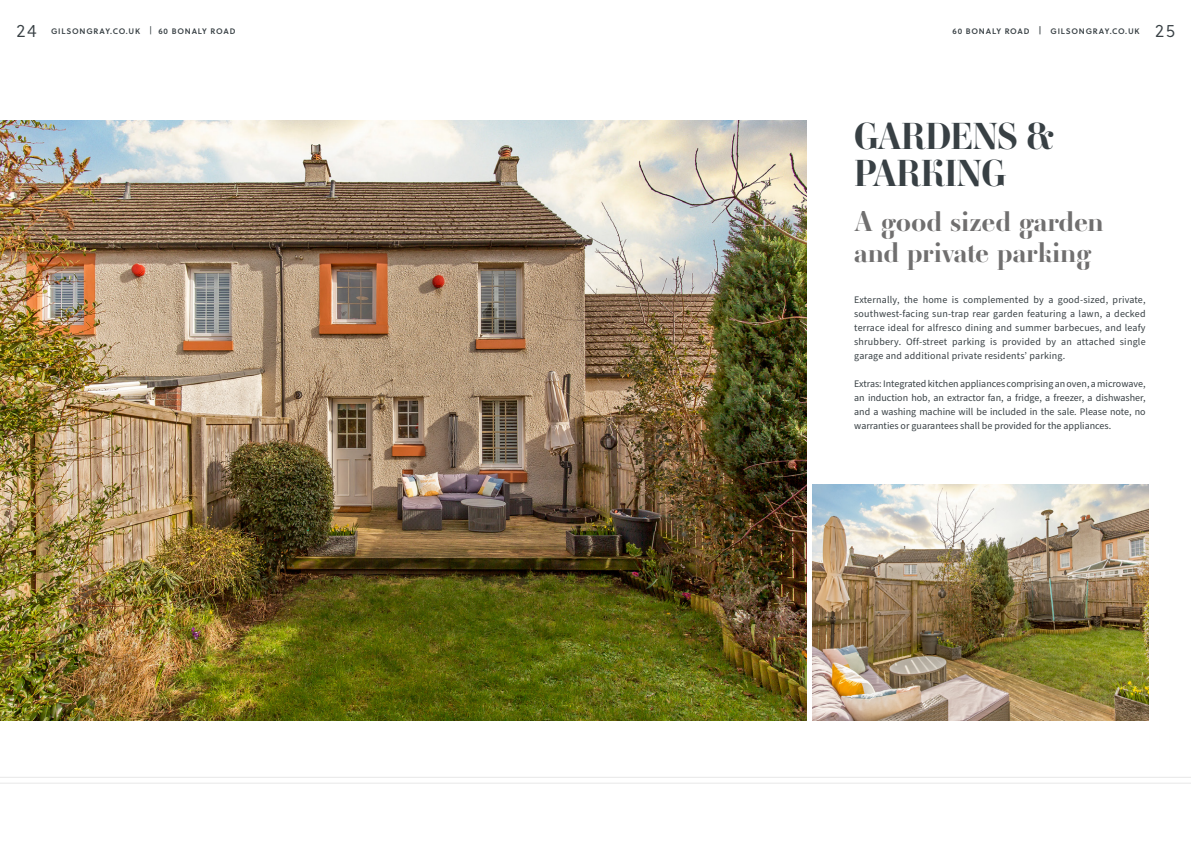
<style>
.page{position:relative;width:1191px;height:842px;background:#fff}
.page>*{position:absolute;margin:0;border:0;box-sizing:border-box;transform-origin:0 0}
.t1{font:700 37px/37px "Ambroise Std";letter-spacing:-.02em;color:#384044}
.t2{font:700 28px/31px "Ambroise Std";letter-spacing:.01em;color:#706f6f}
.t3{font:300 18px "Soleil";color:#384044}
.t4{font:10px/14px "Source Sans Pro";color:#384044;text-align:justify}
.t5{font:8px "Soleil Sb";letter-spacing:.1em;color:#384044}
.s1{font-family:"Soleil"}
</style>
<div class="page">
<img style="left:812px;top:484px;width:336px;height:236px">
<img style="left:0;top:120px;width:806px;height:600px">
<hr style="left:0;top:777px;width:1191px;height:1px;background:#ebebeb">
<hr style="left:0;top:783px;width:1191px;height:1px;background:#ebebeb">
<h3 class="t3" style="left:16px;top:18px;width:22px">24</h3>
<p class="t5" style="left:51px;top:25px;width:186px">GILSONGRAY.CO.UK <span class="s1">|</span> 60 BONALY ROAD</p>
<p class="t5" style="left:952px;top:25px;width:189px">60 BONALY ROAD | GILSONGRAY.CO.UK</p>
<h3 class="t3" style="left:1155px;top:18px;width:21px">25</h3>
<p class="t1" style="left:854px;top:118px;width:201px">GARDENS &amp;<br>PARKING</p>
<p class="t2" style="left:854px;top:206px;width:251px">A good sized garden and private parking</p>
<p class="t4" style="left:854px;top:293px;width:293px">Externally, the home is complemented by a good-sized, private, southwest-facing sun-trap rear garden featuring a lawn, a decked terrace ideal for alfresco dining and summer barbecues, and leafy shrubbery. Off-street parking is provided by an attached single garage and additional private residents’ parking.</p>
<p class="t4" style="left:854px;top:377px;width:293px">Extras: Integrated kitchen appliances comprising an oven, a microwave, an induction hob, an extractor fan, a fridge, a freezer, a dishwasher, and a washing machine will be included in the sale. Please note, no warranties or guarantees shall be provided for the appliances.</p>
</div>
